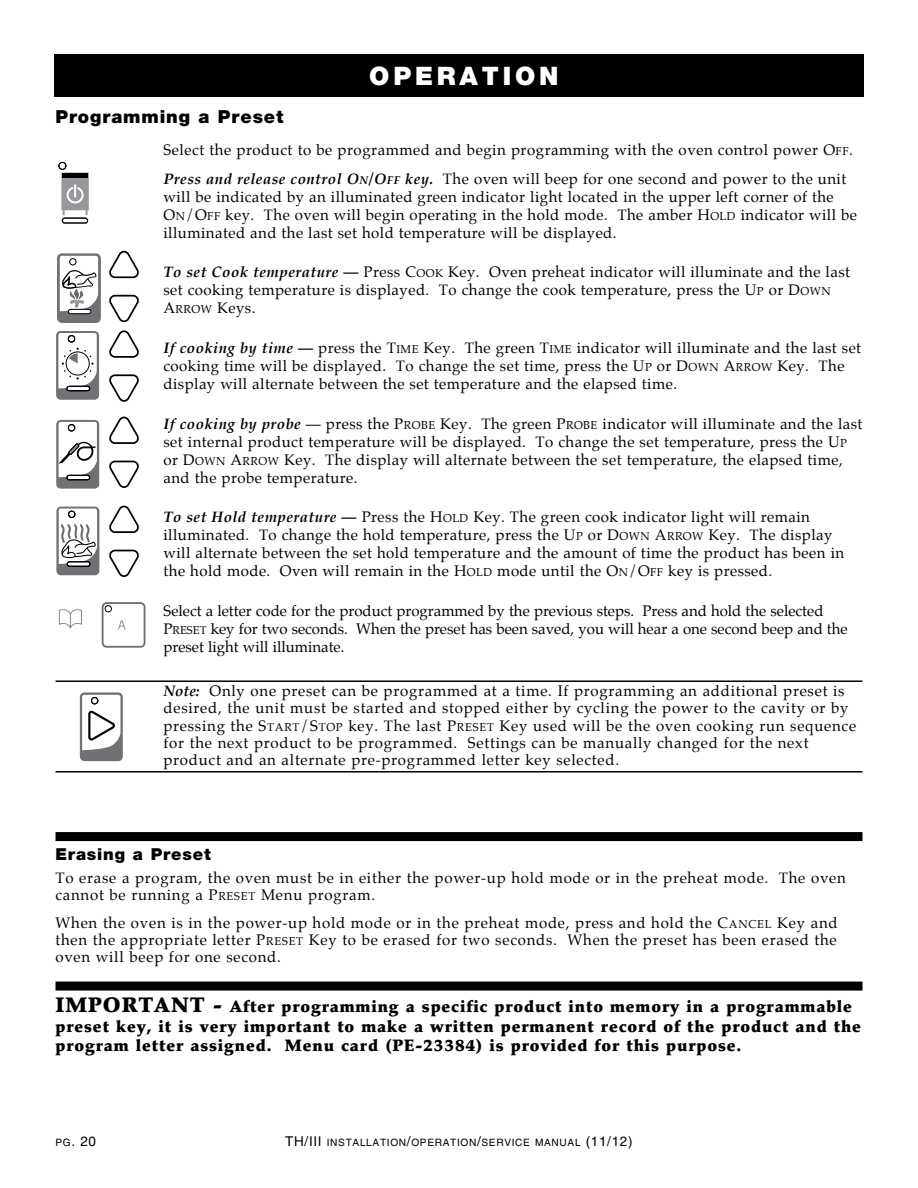
<style>
.page{position:relative;width:918px;height:1188px;background:#fff}
.page>*{position:absolute;margin:0;border:0;box-sizing:border-box;transform-origin:0 0}
.t1{font:900 25.5px "Helvetica Neue";color:#fff}
.t2{font:900 18px "Helvetica Neue";letter-spacing:.05em;color:#000}
.t3{font:900 16.5px/19.5px "Palatino";letter-spacing:.05em;color:#000}
.t4{font:900 16.5px "Helvetica Neue";letter-spacing:.05em;color:#000}
.t5{font:15px/18px "Palatino";letter-spacing:.03em;color:#000}
.t6{font:15px/17.2px "Palatino";letter-spacing:.05em;color:#000}
.t7{font:15px/18px "Palatino";color:#000}
.t8{font:13.5px "Helvetica";color:#000}
.t9{font:10.2px "Helvetica";letter-spacing:.065em;color:#000}
.s1{font-size:11.25px}
.s2{font-weight:700;font-style:italic}
.s3{font-weight:700;font-style:italic;font-size:11.25px}
.s4{font-style:inherit}
.s5{font-weight:700}
.s6{font-size:21px}
.s7{font-size:10.2px}
.s8{font-size:13.5px}
</style>
<div class="page">
<div style="left:54px;top:54px;width:810px;height:43px;background:#000"></div>
<hr style="left:56px;top:680px;width:806px;height:2px;background:#000">
<hr style="left:56px;top:771px;width:806px;height:2px;background:#000">
<div style="left:56px;top:832px;width:806px;height:9px;background:#000"></div>
<div style="left:56px;top:982px;width:806px;height:9px;background:#000"></div>
<svg style="left:58px;top:162px;width:31px;height:61px"></svg>
<hr style="left:63px;top:174px;width:25px;height:4px;background:#000">
<svg style="left:59px;top:506px;width:41px;height:70px"></svg>
<svg style="left:56px;top:507px;width:43px;height:68px"></svg>
<svg style="left:57px;top:253px;width:44px;height:70px"></svg>
<svg style="left:109px;top:294px;width:30px;height:29px"></svg>
<svg style="left:109px;top:251px;width:30px;height:28px"></svg>
<svg style="left:56px;top:331px;width:43px;height:69px"></svg>
<svg style="left:56px;top:420px;width:43px;height:69px"></svg>
<svg style="left:109px;top:374px;width:30px;height:28px"></svg>
<svg style="left:109px;top:330px;width:30px;height:28px"></svg>
<svg style="left:109px;top:460px;width:30px;height:28px"></svg>
<svg style="left:109px;top:417px;width:30px;height:27px"></svg>
<svg style="left:109px;top:549px;width:30px;height:28px"></svg>
<svg style="left:109px;top:506px;width:30px;height:27px"></svg>
<svg style="left:59px;top:609px;width:23px;height:19px"></svg>
<svg style="left:101px;top:602px;width:45px;height:46px"></svg>
<svg style="left:80px;top:692px;width:43px;height:69px"></svg>
<h1 class="t1" style="left:369px;top:61px;width:67px">operation</h1>
<p class="t2" style="left:56px;top:106px;width:229px">Programming a Preset</p>
<p class="t5" style="left:163px;top:137px;width:691px;line-height:28.8px">Select the product to be programmed and begin programming with the oven control power o<span class="s1">FF</span>.<br><span class="s2">Press and release control o</span><span class="s3">n</span><span class="s2">/</span><span class="s2">o</span><span class="s3">ff</span> <span class="s2">key.</span> The oven will beep for one second and power to the unit</p>
<p class="t5" style="left:164px;top:189px;width:695px">will be indicated by an illuminated green indicator light located in the upper left corner of the o<span class="s1">N</span><span class="s4">/</span>o<span class="s1">FF</span> key. The oven will begin operating in the hold mode. The amber h<span class="s1">OLD</span> indicator will be illuminated and the last set hold temperature will be displayed.</p>
<p class="t5" style="left:163px;top:265px;width:688px"><span class="s2">To set Cook temperature</span> <span class="s5">—</span> Press <span class="s4">C</span><span class="s1">OOK</span> Key. Oven preheat indicator will illuminate and the last set cooking temperature is displayed. To change the cook temperature, press the <span class="s4">U</span><span class="s1">P</span> or <span class="s4">D</span><span class="s1">OWN<br></span><span class="s4">A</span><span class="s1">RROW</span> Keys.</p>
<p class="t5" style="left:163px;top:340px;width:699px"><span class="s2">If cooking by time</span> <span class="s5">—</span> press the <span class="s4">T</span><span class="s1">IME</span> Key. The green <span class="s4">T</span><span class="s1">IME</span> indicator will illuminate and the last set cooking time will be displayed. To change the set time, press the <span class="s4">U</span><span class="s1">P</span> or <span class="s4">D</span><span class="s1">OWN</span> <span class="s4">A</span><span class="s1">RROW</span> key. The display will alternate between the set temperature and the elapsed time.</p>
<p class="t5" style="left:163px;top:416px;width:701px"><span class="s2">If cooking by probe</span> — press the <span class="s4">P</span><span class="s1">ROBE</span> Key. The green <span class="s4">P</span><span class="s1">ROBE</span> indicator will illuminate and the last set internal product temperature will be displayed. To change the set temperature, press the <span class="s4">U</span><span class="s1">P </span>or <span class="s4">D</span><span class="s1">OWN</span> <span class="s4">A</span><span class="s1">RROW</span> Key. The display will alternate between the set temperature, the elapsed time, and the probe temperature.</p>
<p class="t5" style="left:163px;top:509px;width:682px"><span class="s2">To set Hold temperature</span> <span class="s5">—</span> Press the <span class="s4">H</span><span class="s1">OLD</span> Key. The green cook indicator light will remain illuminated. To change the hold temperature, press the <span class="s4">U</span><span class="s1">P</span> or <span class="s4">D</span><span class="s1">OWN</span> <span class="s4">A</span><span class="s1">RROW</span> key. The display will alternate between the set hold temperature and the amount of time the product has been in the hold mode. Oven will remain in the <span class="s4">H</span><span class="s1">OLD</span> mode until the <span class="s4">O</span><span class="s1">N</span><span class="s4">/O</span><span class="s1">FF</span> key is pressed.</p>
<p class="t7" style="left:163px;top:603px;width:686px">Select a letter code for the product programmed by the previous steps. Press and hold the selected<br><span class="s4">P</span><span class="s1">RESET</span> key for two seconds. When the preset has been saved, you will hear a one second beep and the preset light will illuminate.</p>
<p class="t6" style="left:163px;top:684px;width:694px"><span class="s2">Note:</span> Only one preset can be programmed at a time. If programming an additional preset is desired, the unit must be started and stopped either by cycling the power to the cavity or by pressing the S<span class="s1">TART</span><span class="s4">/</span>S<span class="s1">TOP</span> key. The last <span class="s4">P</span><span class="s1">RESET</span> Key used will be the oven cooking run sequence for the next product to be programmed. Settings can be manually changed for the next product and an alternate pre-programmed letter key selected.</p>
<p class="t4" style="left:55px;top:844px;width:157px">Erasing a Preset</p>
<p class="t6" style="left:55px;top:870px;width:792px">To erase a program, the oven must be in either the power-up hold mode or in the preheat mode. The oven cannot be running a <span class="s4">P</span><span class="s1">RESET</span> Menu program.</p>
<p class="t5" style="left:55px;top:915px;width:784px;line-height:17.2px;text-align:justify">When the oven is in the power-up hold mode or in the preheat mode, press and hold the <span class="s4">C</span><span class="s1">ANCEL</span> Key and then the appropriate letter <span class="s4">P</span><span class="s1">RESET</span> Key to be erased for two seconds. When the preset has been erased the oven will beep for one second.</p>
<p class="t3" style="left:55px;top:997px;width:807px"><span class="s6">importanT -</span> After programming a specific product into memory in a programmable preset key, it is very important to make a written permanent record of the product and the program letter assigned. Menu card (PE-23384) is provided for this purpose.</p>
<p class="t8" style="left:56px;top:1133px;width:42px"><span class="s7">PG</span>. 20</p>
<p class="t9" style="left:285px;top:1136px;width:349px"><span class="s8">TH/III</span> I NSTALLATION<span class="s8">/</span>OPERATION<span class="s8">/</span>SERVI CE MANUAL <span class="s8">(11/12)</span></p>
</div>
